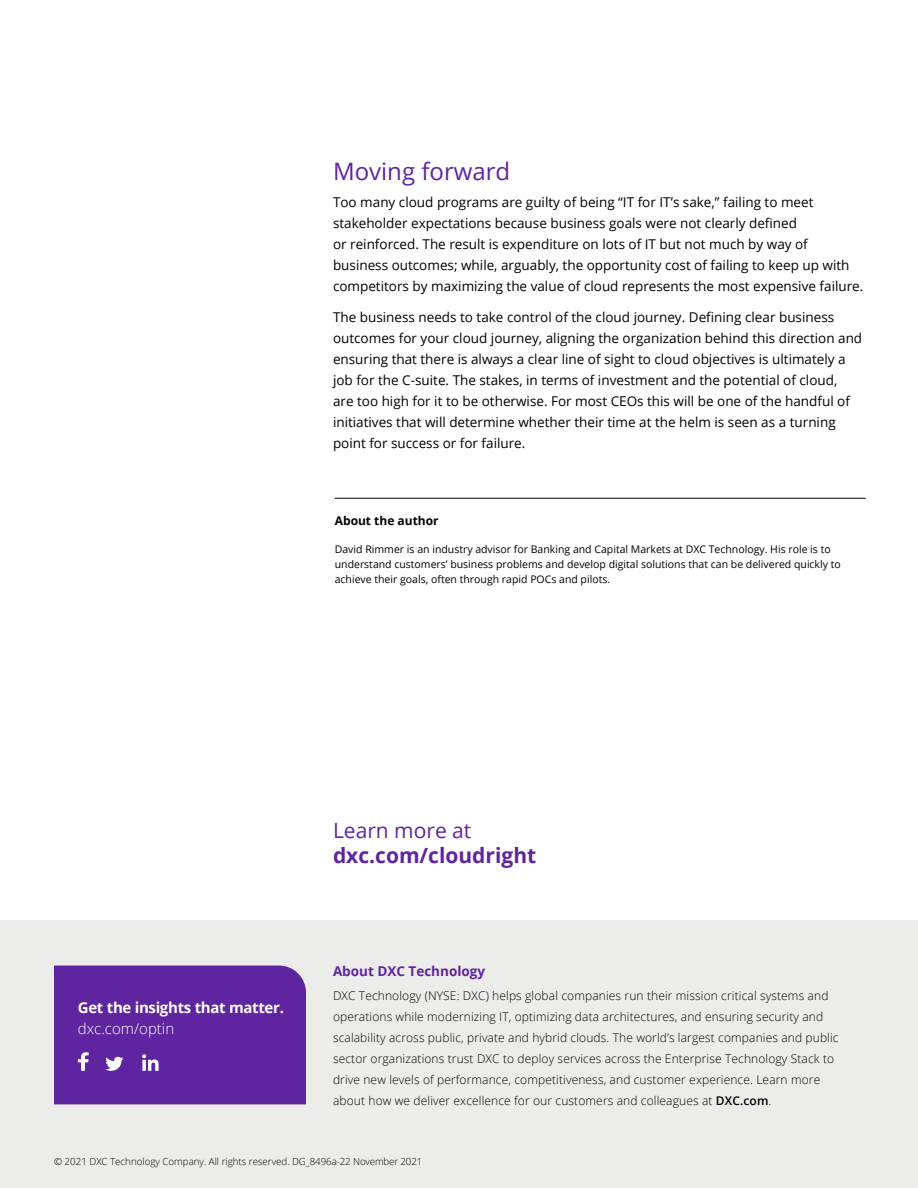
<style>
.page{position:relative;width:918px;height:1188px;background:#fff}
.page>*{position:absolute;margin:0;border:0;box-sizing:border-box;transform-origin:0 0}
.t1{font:24px "Open Sans";color:#5f249f}
.t2{font:700 21px "Open Sans";color:#5f249f}
.t3{font:21px "Open Sans";color:#5f249f}
.t4{font:700 15px "Open Sans";letter-spacing:-.02em;color:#fff}
.t5{font:300 15px "Open Sans";color:#fff}
.t6{font:13.5px/21px "Open Sans";color:#000}
.t7{font:700 13.5px "Open Sans";color:#5f249f}
.t8{font:300 12px/21px "Open Sans";letter-spacing:.01em;color:#000}
.t9{font:700 12px "Open Sans";color:#000}
.t10{font:10.5px/15px "Open Sans";color:#000}
.t11{font:300 9.75px "Open Sans";color:#000}
.s1{font-weight:600}
</style>
<div class="page">
<div style="left:0;top:920px;width:918px;height:268px;background:#ececeb"></div>
<div style="left:54px;top:966px;width:252px;height:138px;background:#5f249f"></div>
<hr style="left:335px;top:498px;width:531px;height:1px;background:#000">
<h1 class="t1" style="left:333px;top:155px;width:179px">Moving forward</h1>
<p class="t6" style="left:333px;top:192px;width:532px">Too many cloud programs are guilty of being “IT for IT’s sake,” failing to meet stakeholder expectations because business goals were not clearly defined<br>or reinforced. The result is expenditure on lots of IT but not much by way of business outcomes; while, arguably, the opportunity cost of failing to keep up with competitors by maximizing the value of cloud represents the most expensive failure.</p>
<p class="t6" style="left:333px;top:306px;width:531px">The business needs to take control of the cloud journey. Defining clear business outcomes for your cloud journey, aligning the organization behind this direction and ensuring that there is always a clear line of sight to cloud objectives is ultimately a job for the C-suite. The stakes, in terms of investment and the potential of cloud,<br>are too high for it to be otherwise. For most CEOs this will be one of the handful of initiatives that will determine whether their time at the helm is seen as a turning point for success or for failure.</p>
<p class="t9" style="left:335px;top:513px;width:105px">About the author</p>
<p class="t10" style="left:335px;top:542px;width:508px">David Rimmer is an industry advisor for Banking and Capital Markets at DXC Technology. His role is to understand customers’ business problems and develop digital solutions that can be delivered quickly to achieve their goals, often through rapid POCs and pilots.</p>
<p class="t4" style="left:78px;top:997px;width:208px">Get the insights that matter.</p>
<p class="t5" style="left:78px;top:1018px;width:98px">dxc.com/optin</p>
<h2 class="t3" style="left:333px;top:816px;width:140px">Learn more at</h2>
<h2 class="t2" style="left:333px;top:841px;width:205px">dxc.com/cloudright</h2>
<p class="t7" style="left:333px;top:961px;width:154px">About DXC Technology</p>
<p class="t8" style="left:333px;top:985px;width:507px">DXC Technology (NYSE: DXC) helps global companies run their mission critical systems and operations while modernizing IT, optimizing data architectures, and ensuring security and scalability across public, private and hybrid clouds. The world’s largest companies and public sector organizations trust DXC to deploy services across the Enterprise Technology Stack to drive new levels of performance, competitiveness, and customer experience. Learn more about how we deliver excellence for our customers and colleagues at <span class="s1">DXC.com</span>.</p>
<p class="t11" style="left:54px;top:1154px;width:370px">© 2021 DXC Technology Company. All rights reserved. DG_8496a-22 November 2021</p>
</div>
